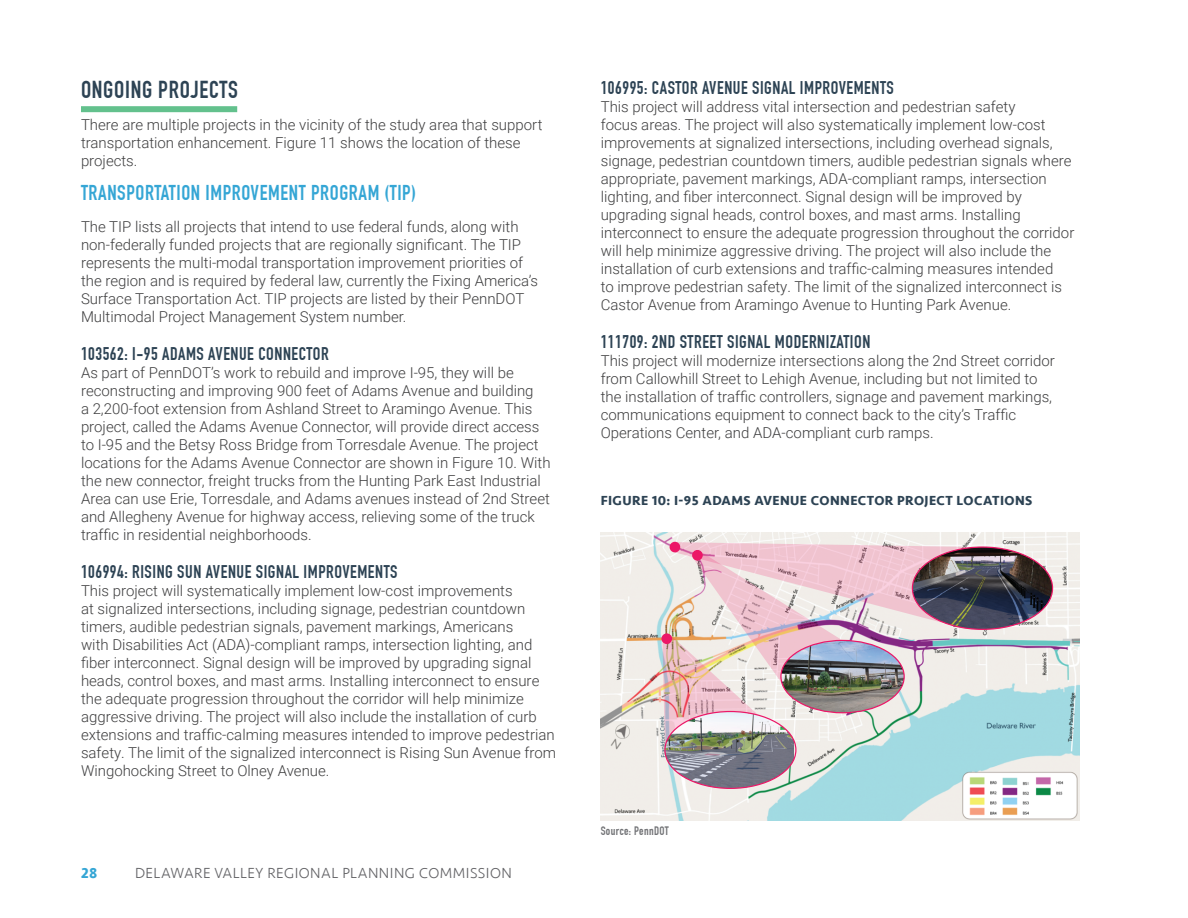
<style>
.page{position:relative;width:1188px;height:918px;background:#fff}
.page>*{position:absolute;margin:0;border:0;box-sizing:border-box;transform-origin:0 0}
.t1{font:700 24px "DIN Condensed";letter-spacing:.03em;color:#2d4354}
.t2{font:700 21px "DIN Condensed";letter-spacing:.03em;color:#35a6d5}
.t3{font:700 18px "DIN Condensed";letter-spacing:.03em;color:#2d4354}
.t4{font:300 15px/18px "Roboto";color:#3e3e3f}
.t5{font:300 15px "Seravek";letter-spacing:.03em;color:#636366}
.t6{font:700 15px "Seravek";color:#35a6d5}
.t7{font:700 13.5px "Seravek";letter-spacing:.03em;color:#2d4354}
.t8{font:700 12px "DIN Condensed";letter-spacing:.03em;color:#727376}
</style>
<div class="page">
<div style="left:81px;top:106px;width:156px;height:6px;background:#63c18d"></div>
<img style="left:601px;top:533px;width:479px;height:288px">
<svg style="left:663px;top:542px;width:319px;height:208px;background:#e0d0d4"></svg>
<img style="left:665px;top:712px;width:129px;height:76px">
<img style="left:912px;top:547px;width:141px;height:82px">
<img style="left:781px;top:640px;width:123px;height:73px">
<div style="left:661px;top:633px;width:11px;height:11px;background:#ec1767;border-radius:50%"></div>
<div style="left:670px;top:542px;width:10px;height:10px;background:#ec1767;border-radius:50%"></div>
<div style="left:692px;top:550px;width:11px;height:11px;background:#ec1767;border-radius:50%"></div>
<h1 class="t1" style="left:81px;top:76px;width:158px">ONGOING PROJECTS</h1>
<p class="t4" style="left:81px;top:115px;width:463px">There are multiple projects in the vicinity of the study area that support transportation enhancement. Figure 11 shows the location of these projects.</p>
<h2 class="t2" style="left:81px;top:180px;width:337px">TRANSPORTATION IMPROVEMENT PROGRAM (TIP)</h2>
<p class="t4" style="left:81px;top:217px;width:459px">The TIP lists all projects that intend to use federal funds, along with non-federally funded projects that are regionally significant. The TIP represents the multi-modal transportation improvement priorities of the region and is required by federal law, currently the Fixing America’s Surface Transportation Act. TIP projects are listed by their PennDOT Multimodal Project Management System number.</p>
<p class="t3" style="left:81px;top:343px;width:249px">103562: I-95 ADAMS AVENUE CONNECTOR</p>
<p class="t4" style="left:81px;top:363px;width:471px">As part of PennDOT’s work to rebuild and improve I-95, they will be reconstructing and improving 900 feet of Adams Avenue and building<br>a 2,200-foot extension from Ashland Street to Aramingo Avenue. This project, called the Adams Avenue Connector, will provide direct access to I-95 and the Betsy Ross Bridge from Torresdale Avenue. The project locations for the Adams Avenue Connector are shown in Figure 10. With the new connector, freight trucks from the Hunting Park East Industrial Area can use Erie, Torresdale, and Adams avenues instead of 2nd Street and Allegheny Avenue for highway access, relieving some of the truck traffic in residential neighborhoods.</p>
<p class="t3" style="left:81px;top:561px;width:318px">106994: RISING SUN AVENUE SIGNAL IMPROVEMENTS</p>
<p class="t4" style="left:81px;top:581px;width:477px">This project will systematically implement low-cost improvements<br>at signalized intersections, including signage, pedestrian countdown timers, audible pedestrian signals, pavement markings, Americans<br>with Disabilities Act (ADA)-compliant ramps, intersection lighting, and fiber interconnect. Signal design will be improved by upgrading signal heads, control boxes, and mast arms. Installing interconnect to ensure the adequate progression throughout the corridor will help minimize aggressive driving. The project will also include the installation of curb extensions and traffic-calming measures intended to improve pedestrian safety. The limit of the signalized interconnect is Rising Sun Avenue from Wingohocking Street to Olney Avenue.</p>
<p class="t6" style="left:81px;top:861px;width:18px">28</p>
<p class="t5" style="left:135px;top:864px;width:378px">DELAWARE VALLEY REGIONAL PLANNING COMMISSION</p>
<p class="t3" style="left:601px;top:77px;width:295px">106995: CASTOR AVENUE SIGNAL IMPROVEMENTS</p>
<p class="t4" style="left:601px;top:97px;width:475px">This project will address vital intersection and pedestrian safety<br>focus areas. The project will also systematically implement low-cost improvements at signalized intersections, including overhead signals, signage, pedestrian countdown timers, audible pedestrian signals where appropriate, pavement markings, ADA-compliant ramps, intersection lighting, and fiber interconnect. Signal design will be improved by upgrading signal heads, control boxes, and mast arms. Installing interconnect to ensure the adequate progression throughout the corridor will help minimize aggressive driving. The project will also include the installation of curb extensions and traffic-calming measures intended<br>to improve pedestrian safety. The limit of the signalized interconnect is Castor Avenue from Aramingo Avenue to Hunting Park Avenue.</p>
<p class="t3" style="left:601px;top:331px;width:271px">111709: 2ND STREET SIGNAL MODERNIZATION</p>
<p class="t4" style="left:601px;top:351px;width:456px">This project will modernize intersections along the 2nd Street corridor from Callowhill Street to Lehigh Avenue, including but not limited to the installation of traffic controllers, signage and pavement markings, communications equipment to connect back to the city’s Traffic Operations Center, and ADA-compliant curb ramps.</p>
<p class="t7" style="left:601px;top:490px;width:17px">FIGURE</p>
<p class="t7" style="left:652px;top:490px;width:382px">10: I-95 ADAMS AVENUE CONNECTOR PROJECT LOCATIONS</p>
<p class="t8" style="left:601px;top:824px;width:70px">Source: PennDOT</p>
</div>
